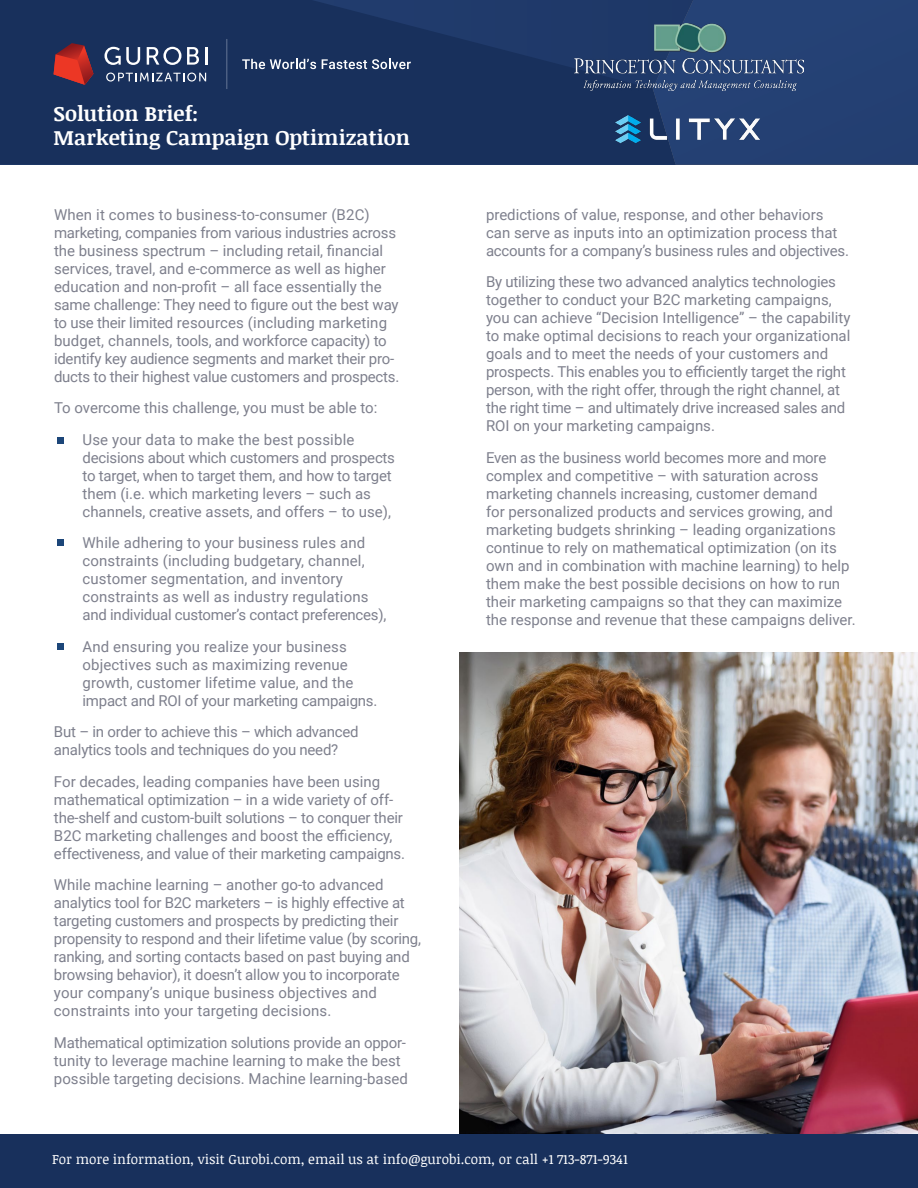
<style>
.page{position:relative;width:918px;height:1188px;background:#fff}
.page>*{position:absolute;margin:0;border:0;box-sizing:border-box;transform-origin:0 0}
.t1{font:700 21px/24px "Noticia Text";color:#fff}
.t2{font:15px/18px "Roboto";color:#7e808d}
.t3{font:13.5px "Noticia Text";color:#fff}
</style>
<div class="page">
<img style="left:459px;top:653px;width:459px;height:480px">
<svg style="left:0;top:0;width:653px;height:165px;background:#19315d"></svg>
<div style="left:653px;top:0;width:265px;height:165px;background:#244073"></div>
<svg style="left:104px;top:47px;width:36px;height:18px"></svg>
<svg style="left:147px;top:47px;width:34px;height:18px"></svg>
<svg style="left:187px;top:47px;width:12px;height:18px"></svg>
<svg style="left:205px;top:47px;width:2px;height:18px"></svg>
<svg style="left:106px;top:73px;width:100px;height:9px"></svg>
<svg style="left:54px;top:43px;width:39px;height:42px;background:#982e33"></svg>
<hr style="left:226px;top:39px;width:1px;height:50px;background:#a7b3c9">
<svg style="left:242px;top:59px;width:74px;height:10px"></svg>
<svg style="left:322px;top:59px;width:89px;height:10px"></svg>
<div style="left:0;top:1134px;width:918px;height:54px;background:#18305c"></div>
<div style="left:57px;top:539px;width:7px;height:7px;background:#1c4679"></div>
<div style="left:57px;top:643px;width:7px;height:7px;background:#1c4679"></div>
<div style="left:57px;top:437px;width:7px;height:7px;background:#1c4679"></div>
<img style="left:574px;top:24px;width:229px;height:66px">
<img style="left:604px;top:102px;width:166px;height:55px">
<h1 class="t1" style="left:54px;top:101px;width:358px">Solution Brief:<br>Marketing Campaign Optimization</h1>
<p class="t2" style="left:54px;top:205px;width:347px">When it comes to business-to-consumer (B2C) marketing, companies from various industries across the business spectrum – including retail, financial services, travel, and e-commerce as well as higher education and non-profit – all face essentially the same challenge: They need to figure out the best way to use their limited resources (including marketing budget, channels, tools, and workforce capacity) to identify key audience segments and market their pro&shy;ducts to their highest value customers and prospects.</p>
<p class="t2" style="left:54px;top:392px;width:325px;line-height:31.5px;text-align:center">To overcome this challenge, you must be able to:<br>Use your data to make the best possible</p>
<p class="t2" style="left:82px;top:448px;width:314px">decisions about which customers and prospects to target, when to target them, and how to target them (i.e. which marketing levers – such as channels, creative assets, and offers – to use),</p>
<p class="t2" style="left:82px;top:533px;width:305px">While adhering to your business rules and constraints (including budgetary, channel, customer segmentation, and inventory constraints as well as industry regulations and individual customer’s contact preferences),</p>
<p class="t2" style="left:82px;top:637px;width:296px">And ensuring you realize your business objectives such as maximizing revenue growth, customer lifetime value, and the impact and ROI of your marketing campaigns.</p>
<p class="t2" style="left:54px;top:722px;width:306px">But – in order to achieve this – which advanced analytics tools and techniques do you need?</p>
<p class="t2" style="left:54px;top:772px;width:353px">For decades, leading companies have been using mathematical optimization – in a wide variety of off&shy;the-shelf and custom-built solutions – to conquer their B2C marketing challenges and boost the efficiency, effectiveness, and value of their marketing campaigns.</p>
<p class="t2" style="left:54px;top:875px;width:369px">While machine learning – another go-to advanced analytics tool for B2C marketers – is highly effective at targeting customers and prospects by predicting their propensity to respond and their lifetime value (by scoring, ranking, and sorting contacts based on past buying and browsing behavior), it doesn’t allow you to incorporate your company’s unique business objectives and constraints into your targeting decisions.</p>
<p class="t2" style="left:54px;top:1033px;width:355px">Mathematical optimization solutions provide an oppor&shy;tunity to leverage machine learning to make the best possible targeting decisions. Machine learning-based</p>
<p class="t2" style="left:486px;top:205px;width:365px">predictions of value, response, and other behaviors can serve as inputs into an optimization process that accounts for a company’s business rules and objectives.</p>
<p class="t2" style="left:486px;top:272px;width:366px">By utilizing these two advanced analytics technologies together to conduct your B2C marketing campaigns, you can achieve “Decision Intelligence” – the capability to make optimal decisions to reach your organizational goals and to meet the needs of your customers and prospects. This enables you to efficiently target the right person, with the right offer, through the right channel, at the right time – and ultimately drive increased sales and ROI on your marketing campaigns.</p>
<p class="t2" style="left:486px;top:448px;width:371px">Even as the business world becomes more and more complex and competitive – with saturation across marketing channels increasing, customer demand<br>for personalized products and services growing, and marketing budgets shrinking – leading organizations continue to rely on mathematical optimization (on its own and in combination with machine learning) to help them make the best possible decisions on how to run their marketing campaigns so that they can maximize the response and revenue that these campaigns deliver.</p>
<p class="t3" style="left:52px;top:1150px;width:577px">For more information, visit Gurobi.com, email us at info@gurobi.com, or call +1 713-871-9341</p>
</div>
